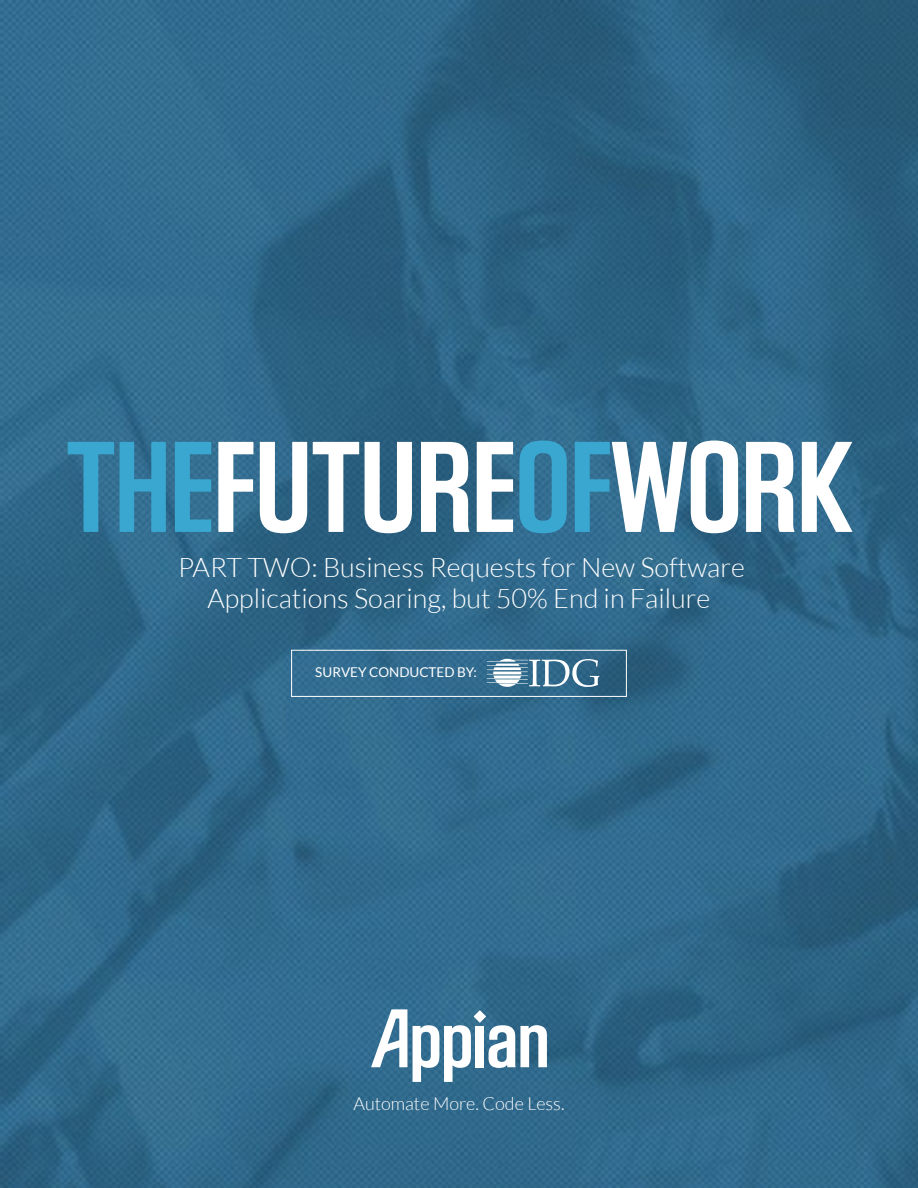
<style>
.page{position:relative;width:918px;height:1188px;background:#fff}
.page>*{position:absolute;margin:0;border:0;box-sizing:border-box;transform-origin:0 0}
.t1{font:135px "Block Gothic Bold Cond";color:#fff}
.t2{font:300 27px/31.5px "Lato";color:#fff;text-align:center}
.t3{font:300 18px "Lato";color:#fff}
.t4{font:13.5px "Lato";color:#fff}
.s1{color:#39a7d0}
</style>
<div class="page">
<img style="left:0;top:0;width:918px;height:1188px">
<svg style="left:487px;top:659px;width:112px;height:28px"></svg>
<div style="left:291px;top:650px;width:336px;height:47px;border:1px solid #fff"></div>
<svg style="left:371px;top:1009px;width:36px;height:58px"></svg>
<svg style="left:413px;top:1010px;width:134px;height:72px"></svg>
<h1 class="t1" style="left:67px;top:416px;width:786px"><span class="s1">THE</span>FUTURE<span class="s1">OF</span>WORK</h1>
<p class="t2" style="left:178px;top:552px;width:568px">PART TWO: Business Requests for New Software<br>Applications Soaring, but 50% End in Failure</p>
<p class="t4" style="left:315px;top:665px;width:163px">SURVEY CONDUCTED BY:</p>
<p class="t3" style="left:353px;top:1093px;width:213px">Automate More. Code Less.</p>
</div>
